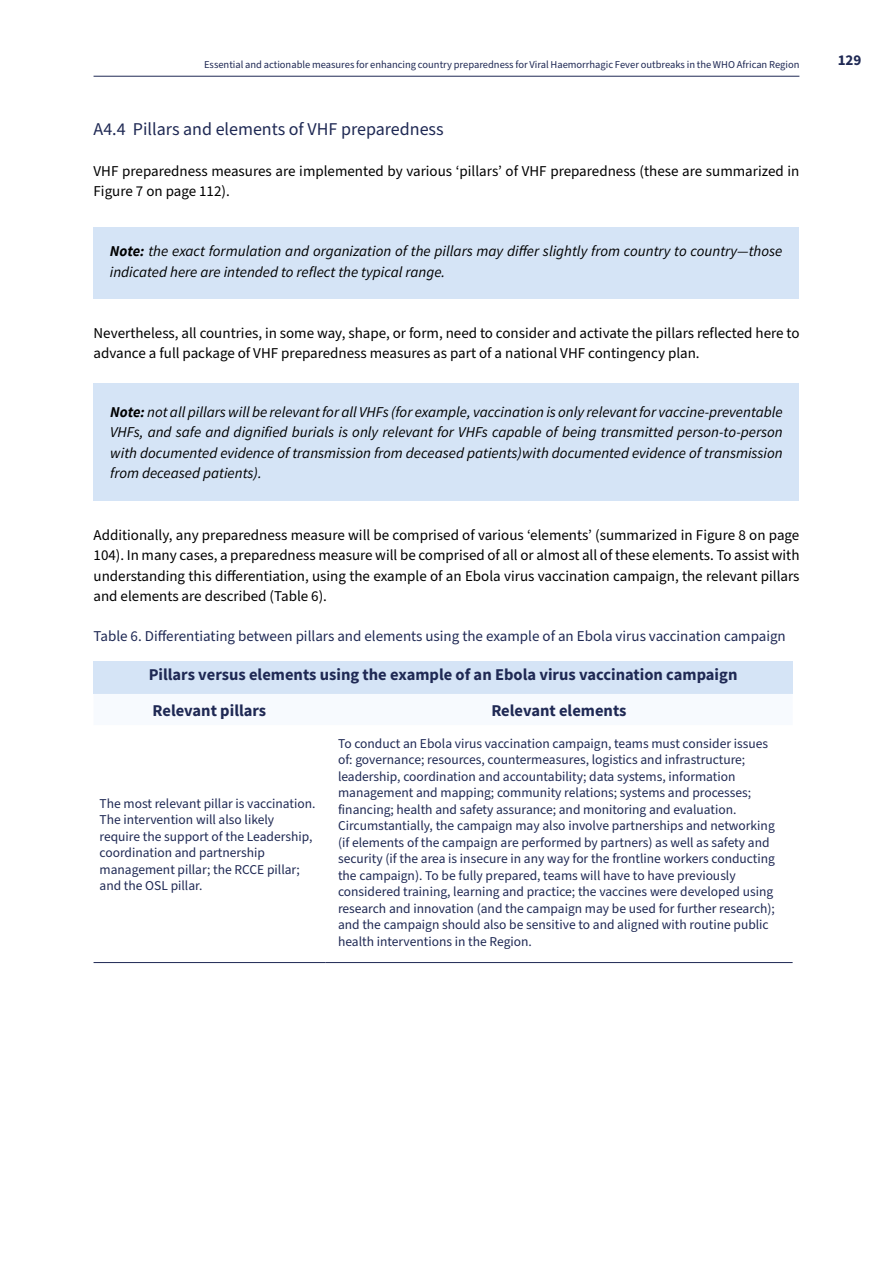
<style>
.page{position:relative;width:893px;height:1263px;background:#fff}
.page>*{position:absolute;margin:0;border:0;box-sizing:border-box;transform-origin:0 0}
.t1{font:18px "Source Sans Pro";color:#1f2954}
.t2{font:700 16.5px/35.4px "Source Sans Pro";color:#1f2954}
.t3{font:15px/20.2px "Source Sans Pro";color:#000}
.t4{font:italic 15px/20.2px "Source Sans Pro";color:#000}
.t5{font:15px "Source Sans Pro";color:#1f2954}
.t6{font:700 15px "Source Sans Pro";color:#1f2954}
.t7{font:13.5px/16.5px "Source Sans Pro";color:#1f2954}
.t8{font:10.5px "Source Sans Pro";color:#1f2954}
.s1{font-weight:700}
</style>
<div class="page">
<hr style="left:94px;top:76px;width:705px;height:1px;background:#1f2954">
<div style="left:94px;top:227px;width:705px;height:71px;background:#d5e4f6"></div>
<div style="left:94px;top:384px;width:705px;height:117px;background:#d5e4f6"></div>
<div style="left:94px;top:662px;width:699px;height:32px;background:#d5e4f6"></div>
<hr style="left:94px;top:962px;width:231px;height:1px;background:#1f2954">
<hr style="left:325px;top:962px;width:468px;height:1px;background:#1f2954">
<p class="t8" style="left:204px;top:58px;width:597px">Essential and actionable measures for enhancing country preparedness for Viral Haemorrhagic Fever outbreaks in the WHO African Region</p>
<p class="t6" style="left:838px;top:50px;width:25px">129</p>
<h1 class="t1" style="left:94px;top:117px;width:352px">A4.4 Pillars and elements of VHF preparedness</h1>
<p class="t3" style="left:94px;top:161px;width:707px">VHF preparedness measures are implemented by various ‘pillars’ of VHF preparedness (these are summarized in<br>Figure 7 on page 112).</p>
<p class="t4" style="left:110px;top:241px;width:674px"><span class="s1">Note:</span> the exact formulation and organization of the pillars may differ slightly from country to country—those indicated here are intended to reflect the typical range.</p>
<p class="t3" style="left:94px;top:323px;width:707px">Nevertheless, all countries, in some way, shape, or form, need to consider and activate the pillars reflected here to advance a full package of VHF preparedness measures as part of a national VHF contingency plan.</p>
<p class="t4" style="left:110px;top:402px;width:674px;text-align:justify"><span class="s1">Note:</span> not all pillars will be relevant for all VHFs (for example, vaccination is only relevant for vaccine-preventable VHFs, and safe and dignified burials is only relevant for VHFs capable of being transmitted person-to-person with documented evidence of transmission from deceased patients)with documented evidence of transmission from deceased patients).</p>
<p class="t3" style="left:94px;top:525px;width:707px;text-align:justify">Additionally, any preparedness measure will be comprised of various ‘elements’ (summarized in Figure 8 on page 104). In many cases, a preparedness measure will be comprised of all or almost all of these elements. To assist with understanding this differentiation, using the example of an Ebola virus vaccination campaign, the relevant pillars and elements are described (Table 6).</p>
<p class="t5" style="left:94px;top:626px;width:694px">Table 6. Differentiating between pillars and elements using the example of an Ebola virus vaccination campaign</p>
<p class="t2" style="left:149px;top:657px;width:590px">Pillars versus elements using the example of an Ebola virus vaccination campaign<br>Relevant pillars</p>
<p class="t2" style="left:491px;top:692px;width:137px">Relevant elements</p>
<p class="t7" style="left:100px;top:795px;width:217px">The most relevant pillar is vaccination.<br>The intervention will also likely require the support of the Leadership, coordination and partnership management pillar; the RCCE pillar; and the OSL pillar.</p>
<p class="t7" style="left:338px;top:736px;width:438px">To conduct an Ebola virus vaccination campaign, teams must consider issues of: governance; resources, countermeasures, logistics and infrastructure; leadership, coordination and accountability; data systems, information management and mapping; community relations; systems and processes; financing; health and safety assurance; and monitoring and evaluation.<br>Circumstantially, the campaign may also involve partnerships and networking (if elements of the campaign are performed by partners) as well as safety and security (if the area is insecure in any way for the frontline workers conducting the campaign). To be fully prepared, teams will have to have previously considered training, learning and practice; the vaccines were developed using research and innovation (and the campaign may be used for further research); and the campaign should also be sensitive to and aligned with routine public health interventions in the Region.</p>
</div>
